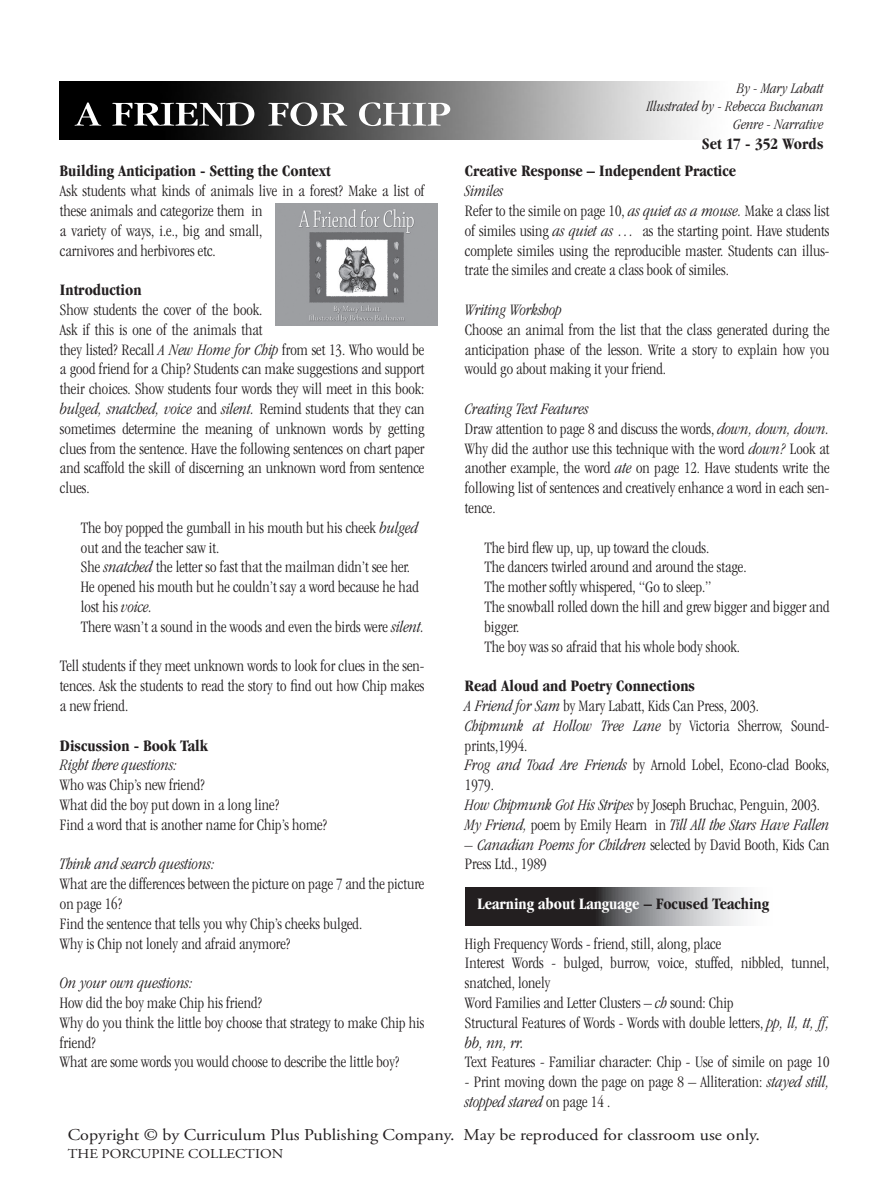
<style>
.page{position:relative;width:891px;height:1188px;background:#fff}
.page>*{position:absolute;margin:0;border:0;box-sizing:border-box;transform-origin:0 0}
.t1{font:condensed 36px "Garamond";color:#fff;scale:1.5 1}
.t2{font:300 condensed 16.5px/19.8px "Garamond";color:#231f20}
.t3{font:700 condensed 16.5px/27.8px "Garamond";color:#231f20}
.t4{font:16.5px "Adobe Garamond Pro";color:#231f20;scale:1.09 1}
.t5{font:italic 300 condensed 16.5px "Garamond";color:#231f20}
.t6{font:700 condensed 16.5px "Garamond";color:#fff}
.t7{font:italic 300 condensed 15px/18px "Garamond";color:#231f20;text-align:right}
.t8{font:13.5px "Adobe Garamond Pro";color:#231f20;scale:1.09 1}
.s1{font-style:italic}
.s2{font-weight:700}
.s3{color:#231f20}
</style>
<div class="page">
<svg style="left:465px;top:888px;width:278px;height:38px;background:#676668"></svg>
<img style="left:60px;top:81px;width:636px;height:58px">
<img style="left:276px;top:203px;width:162px;height:123px">
<h1 class="t1" style="left:76px;top:94px;width:251px">A FRIEND FOR CHIP</h1>
<p class="t3" style="left:60px;top:157px;width:272px">Building Anticipation - Setting the Context</p>
<p class="t2" style="left:60px;top:181px;width:366px">Ask students what kinds of animals live in a forest? Make a list of these animals and categorize them in<br>a variety of ways, i.e., big and small,<br>carnivores and herbivores etc.</p>
<p class="t3" style="left:60px;top:276px;width:83px">Introduction</p>
<p class="t2" style="left:60px;top:300px;width:366px">Show students the cover of the book.<br>Ask if this is one of the animals that<br>they listed? Recall <span class="s1">A New Home for Chip</span> from set 13. Who would be a good friend for a Chip? Students can make suggestions and support their choices. Show students four words they will meet in this book: <span class="s1">bulged, snatched, voice</span> and <span class="s1">silent.</span> Remind students that they can sometimes determine the meaning of unknown words by getting clues from the sentence. Have the following sentences on chart paper and scaffold the skill of discerning an unknown word from sentence clues.</p>
<p class="t2" style="left:81px;top:518px;width:345px">The boy popped the gumball in his mouth but his cheek <span class="s1">bulged </span>out and the teacher saw it.<br>She <span class="s1">snatched</span> the letter so fast that the mailman didn’t see her.<br>He opened his mouth but he couldn’t say a word because he had lost his <span class="s1">voice.<br></span>There wasn’t a sound in the woods and even the birds were <span class="s1">silent.</span></p>
<p class="t2" style="left:60px;top:656px;width:366px;text-align:justify">Tell students if they meet unknown words to look for clues in the sen&shy;tences. Ask the students to read the story to find out how Chip makes a new friend.</p>
<p class="t3" style="left:60px;top:731px;width:150px">Discussion - Book Talk</p>
<p class="t5" style="left:60px;top:756px;width:119px">Right there questions:</p>
<p class="t2" style="left:60px;top:775px;width:269px">Who was Chip’s new friend?<br>What did the boy put down in a long line?<br>Find a word that is another name for Chip’s home?</p>
<p class="t5" style="left:60px;top:855px;width:156px">Think and search questions:</p>
<p class="t2" style="left:60px;top:874px;width:366px">What are the differences between the picture on page 7 and the picture on page 16?<br>Find the sentence that tells you why Chip’s cheeks bulged.<br>Why is Chip not lonely and afraid anymore?</p>
<p class="t5" style="left:60px;top:974px;width:134px">On your own questions:</p>
<p class="t2" style="left:60px;top:993px;width:366px">How did the boy make Chip his friend?<br>Why do you think the little boy choose that strategy to make Chip his friend?<br>What are some words you would choose to describe the little boy?</p>
<p class="t7" style="left:647px;top:79px;width:178px">By - Mary Labatt<br>Illustrated by - Rebecca Buchanan<br>Genre - Narrative</p>
<p class="t3" style="left:465px;top:129px;width:360px;text-indent:237px">Set 17 - 352 Words<br>Creative Response – Independent Practice</p>
<p class="t2" style="left:465px;top:181px;width:366px"><span class="s1">Similes<br></span>Refer to the simile on page 10, <span class="s1">as quiet as a mouse.</span> Make a class list of similes using <span class="s1">as quiet as …</span> as the starting point. Have students complete similes using the reproducible master. Students can illus&shy;trate the similes and create a class book of similes.</p>
<p class="t5" style="left:465px;top:301px;width:98px">Writing Workshop</p>
<p class="t2" style="left:465px;top:320px;width:366px;text-align:justify">Choose an animal from the list that the class generated during the anticipation phase of the lesson. Write a story to explain how you would go about making it your friend.</p>
<p class="t2" style="left:465px;top:399px;width:366px"><span class="s1">Creating Text Features<br></span>Draw attention to page 8 and discuss the words, <span class="s1">down, down, down.<br></span>Why did the author use this technique with the word <span class="s1">down?</span> Look at another example, the word <span class="s1">ate</span> on page 12. Have students write the following list of sentences and creatively enhance a word in each sen&shy;tence.</p>
<p class="t2" style="left:484px;top:538px;width:346px">The bird flew up, up, up toward the clouds.<br>The dancers twirled around and around the stage.<br>The mother softly whispered, “Go to sleep.”<br>The snowball rolled down the hill and grew bigger and bigger and bigger.<br>The boy was so afraid that his whole body shook.</p>
<p class="t2" style="left:465px;top:676px;width:366px"><span class="s2">Read Aloud and Poetry Connections<br></span><span class="s1">A Friend for Sam</span> by Mary Labatt, Kids Can Press, 2003.<br><span class="s1">Chipmunk at Hollow Tree Lane</span> by Victoria Sherrow, Sound&shy;prints,1994.<br><span class="s1">Frog and Toad Are Friends</span> by Arnold Lobel, Econo-clad Books, 1979.<br><span class="s1">How Chipmunk Got His Stripes</span> by Joseph Bruchac, Penguin, 2003.<br><span class="s1">My Friend,</span> poem by Emily Hearn in <span class="s1">Till All the Stars Have Fallen</span></p>
<p class="t2" style="left:465px;top:835px;width:366px"><span class="s1">– Canadian Poems for Children</span> selected by David Booth, Kids Can<br>Press Ltd., 1989</p>
<p class="t6" style="left:477px;top:894px;width:293px">Learning about Language <span class="s3">– Focused Teaching</span></p>
<p class="t2" style="left:465px;top:934px;width:366px">High Frequency Words - friend, still, along, place<br>Interest Words - bulged, burrow, voice, stuffed, nibbled, tunnel, snatched, lonely<br>Word Families and Letter Clusters – <span class="s1">ch</span> sound: Chip<br>Structural Features of Words - Words with double letters, <span class="s1">pp, ll, tt, ff, bb, nn, rr.</span></p>
<p class="t2" style="left:465px;top:1052px;width:366px">Text Features - Familiar character: Chip - Use of simile on page 10</p>
<p class="t2" style="left:465px;top:1072px;width:366px">- Print moving down the page on page 8 – Alliteration: <span class="s1">stayed still, stopped stared</span> on page 14 .</p>
<p class="t4" style="left:68px;top:1125px;width:637px">Copyright © by Curriculum Plus Publishing Company. May be reproduced for classroom use only.</p>
<p class="t8" style="left:68px;top:1146px;width:199px">THE PORCUPINE COLLECTION</p>
</div>
